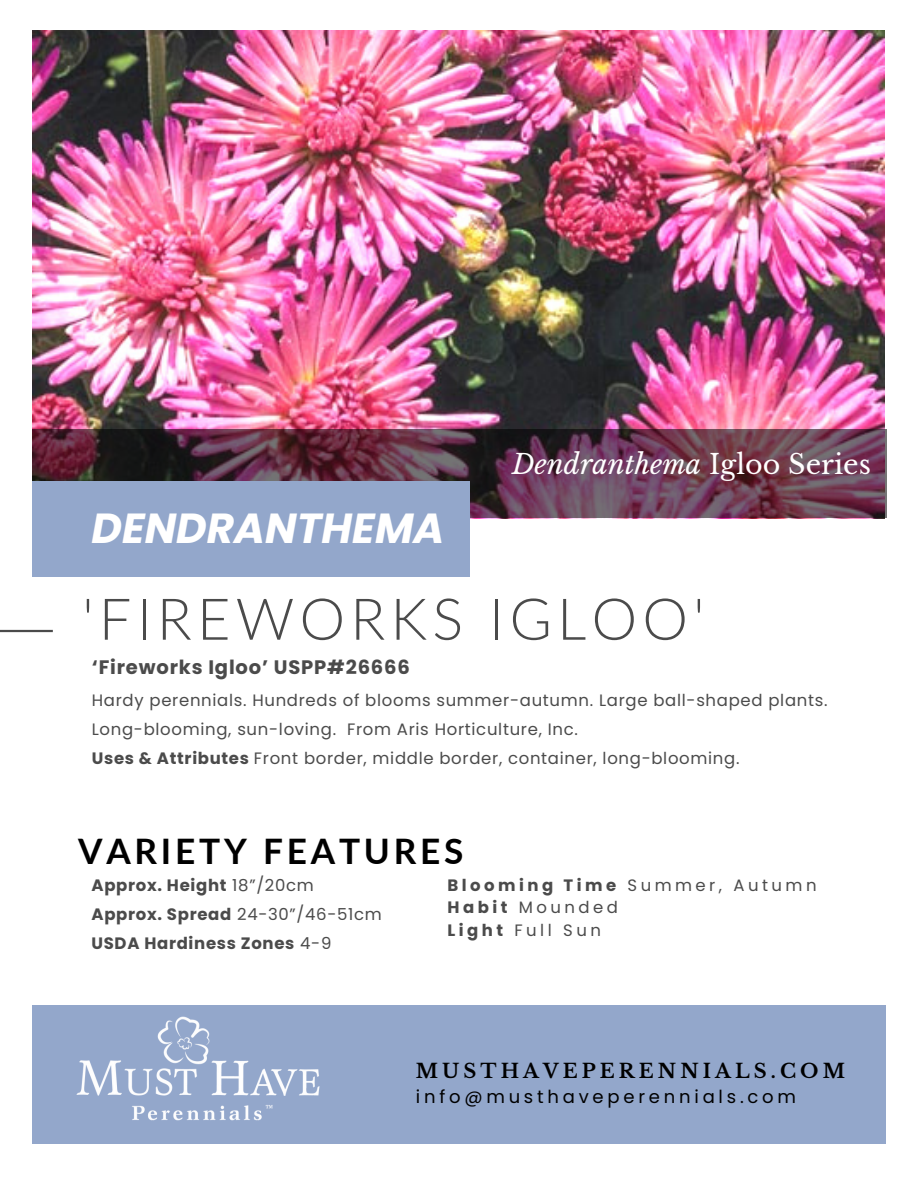
<style>
.page{position:relative;width:918px;height:1188px;background:#fff}
.page>*{position:absolute;margin:0;border:0;box-sizing:border-box;transform-origin:0 0}
.t1{font:300 57.6px "Lato";letter-spacing:.09em;color:#4b4b4b}
.t2{font:italic 700 42px "Poppins";color:#fff}
.t3{font:700 35.25px "Lato";letter-spacing:.11em;color:#000}
.t4{font:italic 27px "Libre Baskerville";color:#fff}
.t5{font:700 19.5px "Poppins";letter-spacing:.04em;color:#4b4b4b}
.t6{font:700 19.5px "Libre Baskerville";letter-spacing:.21em;color:#000}
.t7{font:18px "Poppins";letter-spacing:.21em;color:#000}
.t8{font:16.5px/29.2px "Poppins";letter-spacing:.04em;color:#4b4b4b}
.t9{font:700 16.5px "Poppins";letter-spacing:.04em;color:#4b4b4b}
.t10{font:16.5px "Poppins";letter-spacing:.21em;color:#4b4b4b}
.s1{font-style:normal}
.s2{font-weight:700}
.s3{font-weight:400}
</style>
<div class="page">
<img style="left:32px;top:31px;width:853px;height:399px">
<hr style="left:0;top:630px;width:53px;height:2px;background:#4b4b4b">
<div style="left:32px;top:1005px;width:853px;height:138px;background:#93a7cb"></div>
<img style="left:36px;top:1016px;width:323px;height:128px">
<svg style="left:32px;top:430px;width:854px;height:88px;background:#5b3547"></svg>
<div style="left:32px;top:481px;width:438px;height:96px;background:#93a7cb"></div>
<p class="t2" style="left:92px;top:499px;width:355px">DENDRANTHEMA</p>
<p class="t4" style="left:512px;top:448px;width:360px">Dendranthema <span class="s1">Igloo Series</span></p>
<p class="t1" style="left:82px;top:583px;width:624px">'FIREWORKS IGLOO'</p>
<p class="t5" style="left:92px;top:654px;width:320px">‘Fireworks Igloo’ USPP#26666</p>
<p class="t8" style="left:92px;top:685px;width:737px">Hardy perennials. Hundreds of blooms summer-autumn. Large ball-shaped plants.<br>Long-blooming, sun-loving. From Aris Horticulture, Inc.</p>
<p class="t8" style="left:92px;top:744px;width:649px"><span class="s2">Uses &amp; Attributes</span> Front border, middle border, container, long-blooming.</p>
<p class="t3" style="left:78px;top:829px;width:387px">VARIETY FEATURES</p>
<p class="t10" style="left:448px;top:873px;width:371px"><span class="s2">Blooming Time</span> Summer, Autumn</p>
<p class="t10" style="left:448px;top:896px;width:172px"><span class="s2">Habit</span> Mounded</p>
<p class="t8" style="left:448px;top:915px;width:155px"><span class="s2">Light</span> Full Sun</p>
<p class="t9" style="left:92px;top:874px;width:224px">Approx. Height <span class="s3">18”/20cm</span></p>
<p class="t8" style="left:92px;top:900px;width:292px"><span class="s2">Approx. Spread</span> 24-30”/46-51cm</p>
<p class="t9" style="left:92px;top:932px;width:241px">USDA Hardiness Zones <span class="s3">4-9</span></p>
<p class="t6" style="left:416px;top:1059px;width:431px">MUSTHAVEPERENNIALS.COM</p>
<p class="t7" style="left:416px;top:1084px;width:382px">info@musthaveperennials.com</p>
</div>
